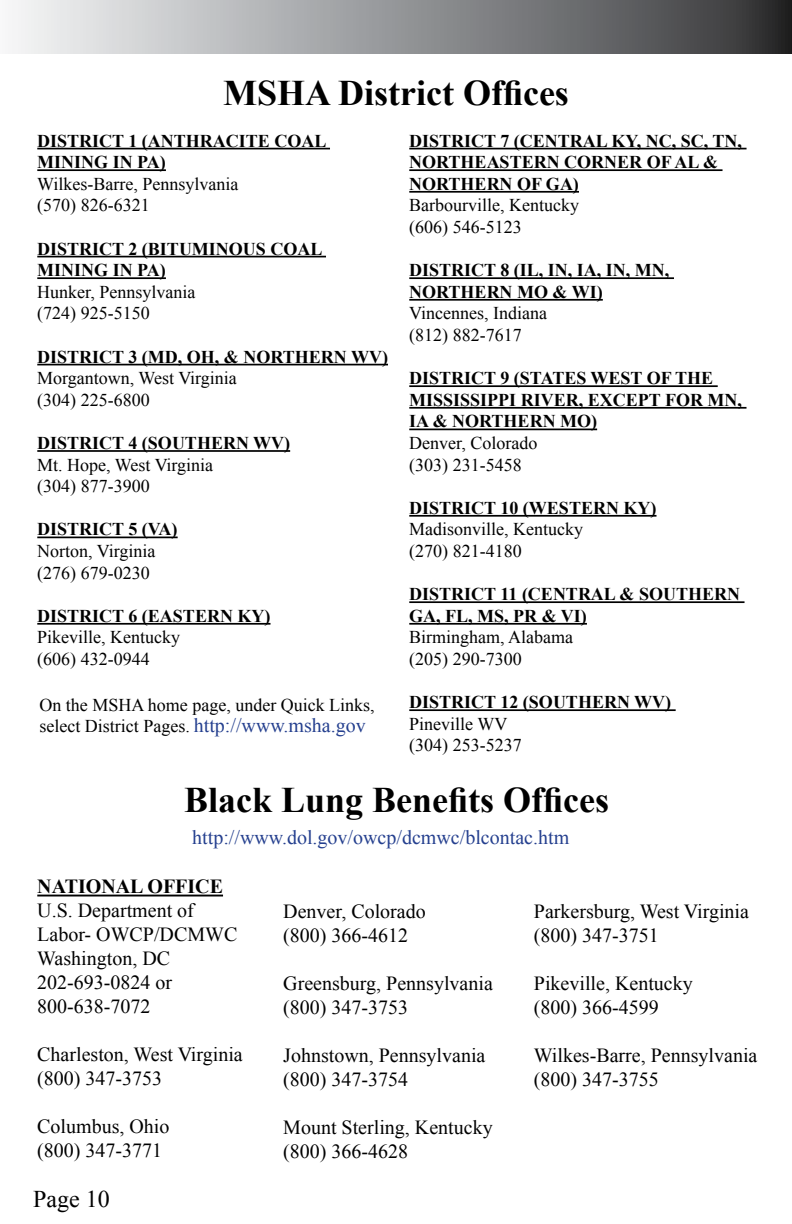
<style>
.page{position:relative;width:792px;height:1224px;background:#fff}
.page>*{position:absolute;margin:0;border:0;box-sizing:border-box;transform-origin:0 0}
.t1{font:700 36px "Times New Roman";color:#000}
.t2{font:24px "Times New Roman";color:#000}
.t3{font:20px/24px "Times New Roman";color:#000}
.t4{font:20px "Times New Roman";color:#25408f}
.t5{font:700 20px "Times New Roman";color:#000}
.t6{font:18px "Times New Roman";color:#000}
.t7{font:700 18px/21.6px "Times New Roman";color:#000}
.s1{font-size:20px;color:#25408f}
</style>
<div class="page">
<div style="left:0;top:0;width:792px;height:53px;background:linear-gradient(to right,#f8f9fb,#313234)"></div>
<hr style="left:37px;top:148px;width:293px;height:1px;background:#000">
<hr style="left:37px;top:169px;width:129px;height:2px;background:#000">
<hr style="left:37px;top:256px;width:289px;height:1px;background:#000">
<hr style="left:37px;top:277px;width:129px;height:2px;background:#000">
<hr style="left:37px;top:364px;width:351px;height:1px;background:#000">
<hr style="left:37px;top:450px;width:253px;height:2px;background:#000">
<hr style="left:37px;top:537px;width:141px;height:1px;background:#000">
<hr style="left:37px;top:623px;width:234px;height:2px;background:#000">
<hr style="left:409px;top:148px;width:338px;height:1px;background:#000">
<hr style="left:409px;top:169px;width:314px;height:2px;background:#000">
<hr style="left:409px;top:191px;width:170px;height:2px;background:#000">
<hr style="left:409px;top:277px;width:265px;height:2px;background:#000">
<hr style="left:409px;top:299px;width:194px;height:2px;background:#000">
<hr style="left:409px;top:385px;width:309px;height:2px;background:#000">
<hr style="left:409px;top:407px;width:338px;height:2px;background:#000">
<hr style="left:409px;top:429px;width:188px;height:1px;background:#000">
<hr style="left:409px;top:515px;width:248px;height:2px;background:#000">
<hr style="left:409px;top:601px;width:336px;height:2px;background:#000">
<hr style="left:409px;top:623px;width:178px;height:2px;background:#000">
<hr style="left:409px;top:709px;width:267px;height:2px;background:#000">
<hr style="left:37px;top:895px;width:186px;height:1px;background:#000">
<h2 class="t1" style="left:223px;top:68px;width:347px">MSHA District Offices</h2>
<h5 class="t7" style="left:37px;top:129px;width:291px">DISTRICT 1 (ANTHRACITE COAL<br>MINING IN PA)</h5>
<p class="t6" style="left:37px;top:172px;width:203px">Wilkes-Barre, Pennsylvania</p>
<p class="t6" style="left:37px;top:193px;width:114px">(570) 826-6321</p>
<p class="t7" style="left:37px;top:237px;width:287px">DISTRICT 2 (BITUMINOUS COAL<br>MINING IN PA)</p>
<p class="t6" style="left:37px;top:280px;width:160px">Hunker, Pennsylvania</p>
<p class="t6" style="left:37px;top:301px;width:114px">(724) 925-5150</p>
<p class="t7" style="left:37px;top:345px;width:352px">DISTRICT 3 (MD, OH, &amp; NORTHERN WV)</p>
<p class="t6" style="left:37px;top:366px;width:201px">Morgantown, West Virginia</p>
<p class="t6" style="left:37px;top:388px;width:114px">(304) 225-6800</p>
<p class="t7" style="left:37px;top:432px;width:254px">DISTRICT 4 (SOUTHERN WV)</p>
<p class="t6" style="left:37px;top:453px;width:177px">Mt. Hope, West Virginia</p>
<p class="t6" style="left:37px;top:474px;width:114px">(304) 877-3900</p>
<p class="t7" style="left:37px;top:518px;width:142px">DISTRICT 5 (VA)</p>
<p class="t6" style="left:37px;top:539px;width:120px">Norton, Virginia</p>
<p class="t6" style="left:37px;top:561px;width:114px">(276) 679-0230</p>
<p class="t7" style="left:37px;top:605px;width:235px">DISTRICT 6 (EASTERN KY)</p>
<p class="t6" style="left:37px;top:625px;width:144px">Pikeville, Kentucky</p>
<p class="t6" style="left:37px;top:647px;width:114px">(606) 432-0944</p>
<p class="t6" style="left:39px;top:692px;width:337px">On the MSHA home page, under Quick Links,</p>
<p class="t6" style="left:39px;top:714px;width:328px">select District Pages. <span class="s1">http://www.msha.gov</span></p>
<p class="t7" style="left:409px;top:129px;width:334px">DISTRICT 7 (CENTRAL KY, NC, SC, TN,<br>NORTHEASTERN CORNER OF AL &amp;<br>NORTHERN OF GA)</p>
<p class="t6" style="left:409px;top:193px;width:171px">Barbourville, Kentucky</p>
<p class="t6" style="left:409px;top:215px;width:114px">(606) 546-5123</p>
<p class="t7" style="left:409px;top:259px;width:262px">DISTRICT 8 (IL, IN, IA, IN, MN,<br>NORTHERN MO &amp; WI)</p>
<p class="t6" style="left:409px;top:301px;width:139px">Vincennes, Indiana</p>
<p class="t6" style="left:409px;top:323px;width:114px">(812) 882-7617</p>
<p class="t7" style="left:409px;top:367px;width:334px">DISTRICT 9 (STATES WEST OF THE<br>MISSISSIPPI RIVER, EXCEPT FOR MN,<br>IA &amp; NORTHERN MO)</p>
<p class="t6" style="left:409px;top:431px;width:130px">Denver, Colorado</p>
<p class="t6" style="left:409px;top:453px;width:114px">(303) 231-5458</p>
<p class="t7" style="left:409px;top:497px;width:249px">DISTRICT 10 (WESTERN KY)</p>
<p class="t6" style="left:409px;top:517px;width:175px">Madisonville, Kentucky</p>
<p class="t6" style="left:409px;top:539px;width:114px">(270) 821-4180</p>
<p class="t7" style="left:409px;top:583px;width:332px">DISTRICT 11 (CENTRAL &amp; SOUTHERN<br>GA, FL, MS, PR &amp; VI)</p>
<p class="t6" style="left:409px;top:625px;width:165px">Birmingham, Alabama</p>
<p class="t6" style="left:409px;top:647px;width:114px">(205) 290-7300</p>
<p class="t7" style="left:409px;top:691px;width:263px">DISTRICT 12 (SOUTHERN WV)</p>
<p class="t6" style="left:409px;top:712px;width:100px">Pineville WV</p>
<p class="t6" style="left:409px;top:733px;width:114px">(304) 253-5237</p>
<h2 class="t1" style="left:184px;top:775px;width:427px">Black Lung Benefits Offices</h2>
<p class="t4" style="left:192px;top:824px;width:379px">http://www.dol.gov/owcp/dcmwc/blcontac.htm</p>
<p class="t5" style="left:37px;top:873px;width:187px">NATIONAL OFFICE</p>
<p class="t3" style="left:37px;top:898px;width:202px">U.S. Department of<br>Labor- OWCP/DCMWC<br>Washington, DC<br>202-693-0824 or<br>800-638-7072</p>
<p class="t3" style="left:37px;top:1042px;width:207px">Charleston, West Virginia</p>
<p class="t3" style="left:37px;top:1066px;width:126px">(800) 347-3753</p>
<p class="t3" style="left:37px;top:1114px;width:134px">Columbus, Ohio</p>
<p class="t3" style="left:37px;top:1138px;width:126px">(800) 347-3771</p>
<p class="t3" style="left:283px;top:899px;width:144px">Denver, Colorado</p>
<p class="t3" style="left:283px;top:923px;width:126px">(800) 366-4612</p>
<p class="t3" style="left:283px;top:971px;width:211px">Greensburg, Pennsylvania</p>
<p class="t3" style="left:283px;top:995px;width:126px">(800) 347-3753</p>
<p class="t3" style="left:283px;top:1043px;width:204px">Johnstown, Pennsylvania</p>
<p class="t3" style="left:283px;top:1067px;width:126px">(800) 347-3754</p>
<p class="t3" style="left:283px;top:1115px;width:211px">Mount Sterling, Kentucky</p>
<p class="t3" style="left:283px;top:1139px;width:126px">(800) 366-4628</p>
<p class="t3" style="left:534px;top:899px;width:217px">Parkersburg, West Virginia</p>
<p class="t3" style="left:534px;top:923px;width:126px">(800) 347-3751</p>
<p class="t3" style="left:534px;top:971px;width:160px">Pikeville, Kentucky</p>
<p class="t3" style="left:534px;top:995px;width:126px">(800) 366-4599</p>
<p class="t3" style="left:534px;top:1043px;width:225px">Wilkes-Barre, Pennsylvania</p>
<p class="t3" style="left:534px;top:1067px;width:126px">(800) 347-3755</p>
<h2 class="t2" style="left:33px;top:1183px;width:78px">Page 10</h2>
</div>
